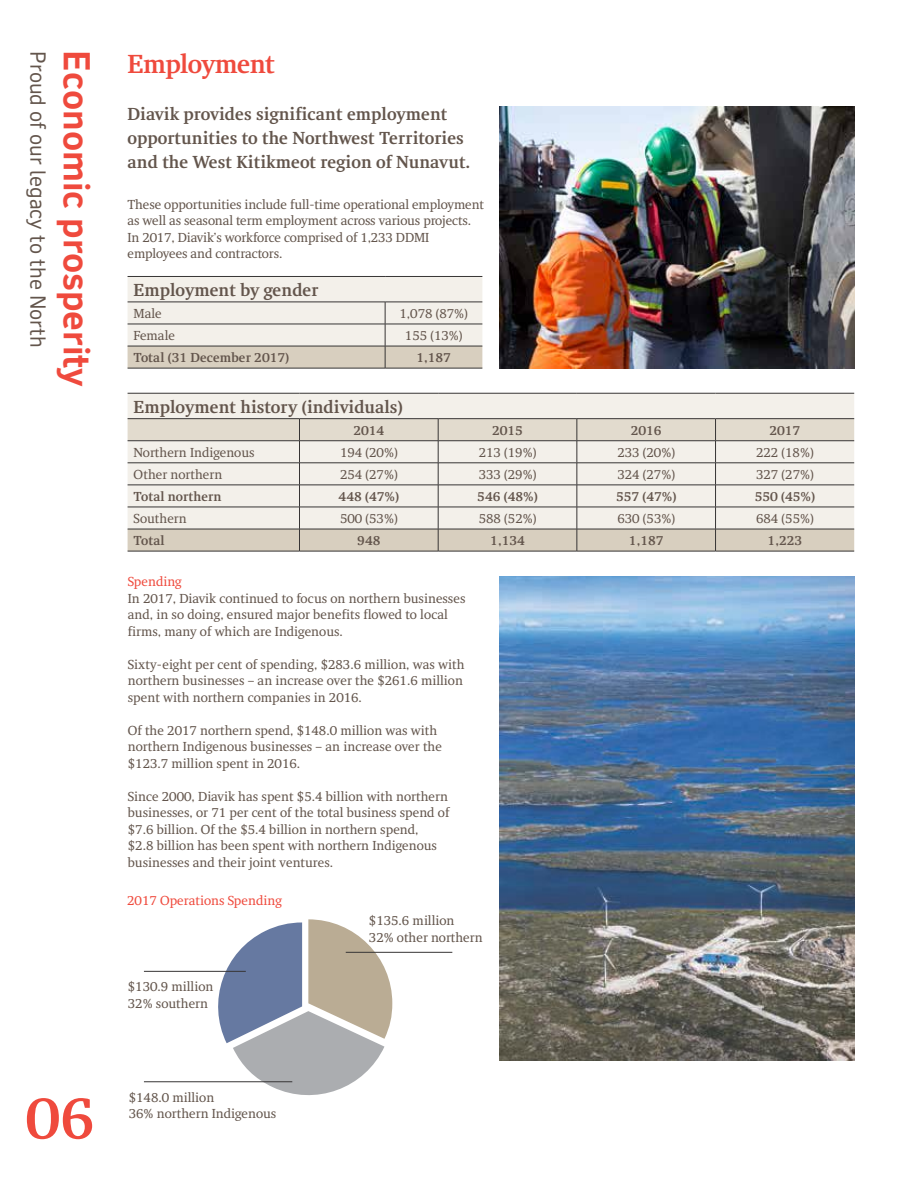
<style>
.page{position:relative;width:918px;height:1188px;background:#fff}
.page>*{position:absolute;margin:0;border:0;box-sizing:border-box;transform-origin:0 0}
.t1{font:700 60px "RT Albanese";color:#ef4a3d}
.t2{font:700 36px "RT Vickerman";color:#ef4a3d}
.t3{font:700 27px "RT Albanese";letter-spacing:-.025em;color:#ef4a3d}
.t4{font:21px "RT Vickerman";color:#63554c}
.t5{font:700 18px/24px "RT Albanese";color:#63554c}
.t6{font:13.5px/16.5px "RT Albanese";color:#63554c}
.t7{font:700 13.5px "RT Albanese";color:#63554c}
.t8{font:13.5px "RT Albanese";color:#ef4a3d}
</style>
<div class="page">
<hr style="left:128px;top:368px;width:257px;height:1px;background:#373535">
<svg style="left:128px;top:277px;width:354px;height:91px;background:#e6e1d9"></svg>
<hr style="left:385px;top:368px;width:97px;height:1px;background:#373535">
<hr style="left:128px;top:276px;width:257px;height:1px;background:#373535">
<hr style="left:385px;top:276px;width:97px;height:1px;background:#373535">
<hr style="left:128px;top:302px;width:257px;height:1px;background:#373535">
<hr style="left:385px;top:302px;width:97px;height:1px;background:#373535">
<img style="left:499px;top:107px;width:355px;height:261px">
<div style="left:128px;top:394px;width:726px;height:24px;background:#f3f0ea"></div>
<hr style="left:128px;top:418px;width:172px;height:1px;background:#373535">
<hr style="left:300px;top:418px;width:138px;height:1px;background:#373535">
<hr style="left:438px;top:418px;width:139px;height:1px;background:#373535">
<hr style="left:577px;top:418px;width:139px;height:1px;background:#373535">
<hr style="left:716px;top:418px;width:138px;height:1px;background:#373535">
<svg style="left:128px;top:419px;width:726px;height:132px;background:#e2ded6"></svg>
<hr style="left:128px;top:393px;width:172px;height:1px;background:#373535">
<hr style="left:300px;top:393px;width:138px;height:1px;background:#373535">
<hr style="left:438px;top:393px;width:139px;height:1px;background:#373535">
<hr style="left:577px;top:393px;width:139px;height:1px;background:#373535">
<hr style="left:716px;top:393px;width:138px;height:1px;background:#373535">
<hr style="left:128px;top:551px;width:172px;height:1px;background:#373535">
<hr style="left:300px;top:551px;width:138px;height:1px;background:#373535">
<hr style="left:438px;top:551px;width:139px;height:1px;background:#373535">
<hr style="left:577px;top:551px;width:139px;height:1px;background:#373535">
<hr style="left:716px;top:551px;width:138px;height:1px;background:#373535">
<img style="left:499px;top:576px;width:355px;height:484px">
<svg style="left:206px;top:919px;width:186px;height:176px"></svg>
<hr style="left:144px;top:1082px;width:148px;height:1px;background:#373535">
<hr style="left:346px;top:952px;width:106px;height:1px;background:#373535">
<hr style="left:144px;top:971px;width:102px;height:1px;background:#373535">
<h3 class="t4" style="left:51px;top:51px;width:298px;rotate:90deg">Proud of our legacy to the North</h3>
<h2 class="t2" style="left:99px;top:50px;width:338px;rotate:90deg">Economic prosperity</h2>
<h3 class="t3" style="left:128px;top:49px;width:149px">Employment</h3>
<h3 class="t5" style="left:128px;top:102px;width:344px">Diavik provides significant employment opportunities to the Northwest Territories and the West Kitikmeot region of Nunavut.</h3>
<p class="t6" style="left:128px;top:196px;width:358px">These opportunities include full-time operational employment as well as seasonal term employment across various projects.<br>In 2017, Diavik’s workforce comprised of 1,233 DDMI employees and contractors.</p>
<h3 class="t5" style="left:134px;top:278px;width:187px">Employment by gender</h3>
<p class="t6" style="left:134px;top:305px;width:30px">Male</p>
<p class="t6" style="left:400px;top:305px;width:70px">1,078 (87%)</p>
<p class="t6" style="left:134px;top:327px;width:43px">Female</p>
<p class="t6" style="left:405px;top:327px;width:59px">155 (13%)</p>
<p class="t7" style="left:134px;top:350px;width:157px">Total (31 December 2017)</p>
<p class="t7" style="left:416px;top:350px;width:36px">1,187</p>
<h3 class="t5" style="left:134px;top:395px;width:271px">Employment history (individuals)</h3>
<p class="t7" style="left:353px;top:423px;width:32px">2014</p>
<p class="t7" style="left:492px;top:423px;width:32px">2015</p>
<p class="t7" style="left:631px;top:423px;width:32px">2016</p>
<p class="t7" style="left:769px;top:423px;width:32px">2017</p>
<p class="t6" style="left:134px;top:444px;width:123px">Northern Indigenous</p>
<p class="t6" style="left:340px;top:444px;width:59px">194 (20%)</p>
<p class="t6" style="left:479px;top:444px;width:59px">213 (19%)</p>
<p class="t6" style="left:617px;top:444px;width:59px">233 (20%)</p>
<p class="t6" style="left:756px;top:444px;width:59px">222 (18%)</p>
<p class="t6" style="left:134px;top:466px;width:90px">Other northern</p>
<p class="t6" style="left:340px;top:466px;width:59px">254 (27%)</p>
<p class="t6" style="left:479px;top:466px;width:59px">333 (29%)</p>
<p class="t6" style="left:617px;top:466px;width:59px">324 (27%)</p>
<p class="t6" style="left:756px;top:466px;width:59px">327 (27%)</p>
<p class="t7" style="left:134px;top:489px;width:89px">Total northern</p>
<p class="t7" style="left:339px;top:489px;width:62px">448 (47%)</p>
<p class="t7" style="left:477px;top:489px;width:62px">546 (48%)</p>
<p class="t7" style="left:616px;top:489px;width:62px">557 (47%)</p>
<p class="t7" style="left:755px;top:489px;width:62px">550 (45%)</p>
<p class="t6" style="left:134px;top:510px;width:55px">Southern</p>
<p class="t6" style="left:340px;top:510px;width:59px">500 (53%)</p>
<p class="t6" style="left:479px;top:510px;width:59px">588 (52%)</p>
<p class="t6" style="left:617px;top:510px;width:59px">630 (53%)</p>
<p class="t6" style="left:756px;top:510px;width:59px">684 (55%)</p>
<p class="t7" style="left:134px;top:533px;width:32px">Total</p>
<p class="t7" style="left:357px;top:533px;width:25px">948</p>
<p class="t7" style="left:490px;top:533px;width:36px">1,134</p>
<p class="t7" style="left:629px;top:533px;width:36px">1,187</p>
<p class="t7" style="left:768px;top:533px;width:36px">1,223</p>
<p class="t8" style="left:128px;top:574px;width:56px">Spending</p>
<p class="t6" style="left:128px;top:590px;width:339px">In 2017, Diavik continued to focus on northern businesses and, in so doing, ensured major benefits flowed to local firms, many of which are Indigenous.</p>
<p class="t6" style="left:128px;top:656px;width:338px">Sixty-eight per cent of spending, $283.6 million, was with northern businesses – an increase over the $261.6 million spent with northern companies in 2016.</p>
<p class="t6" style="left:128px;top:722px;width:316px">Of the 2017 northern spend, $148.0 million was with northern Indigenous businesses – an increase over the $123.7 million spent in 2016.</p>
<p class="t6" style="left:128px;top:788px;width:323px">Since 2000, Diavik has spent $5.4 billion with northern businesses, or 71 per cent of the total business spend of $7.6 billion. Of the $5.4 billion in northern spend,<br>$2.8 billion has been spent with northern Indigenous businesses and their joint ventures.</p>
<h1 class="t1" style="left:26px;top:1084px;width:70px">06</h1>
<p class="t8" style="left:127px;top:893px;width:156px">2017 Operations Spending</p>
<p class="t6" style="left:128px;top:979px;width:87px">$130.9 million<br>32% southern</p>
<p class="t6" style="left:129px;top:1089px;width:149px">$148.0 million<br>36% northern Indigenous</p>
<p class="t6" style="left:369px;top:913px;width:115px">$135.6 million<br>32% other northern</p>
</div>
